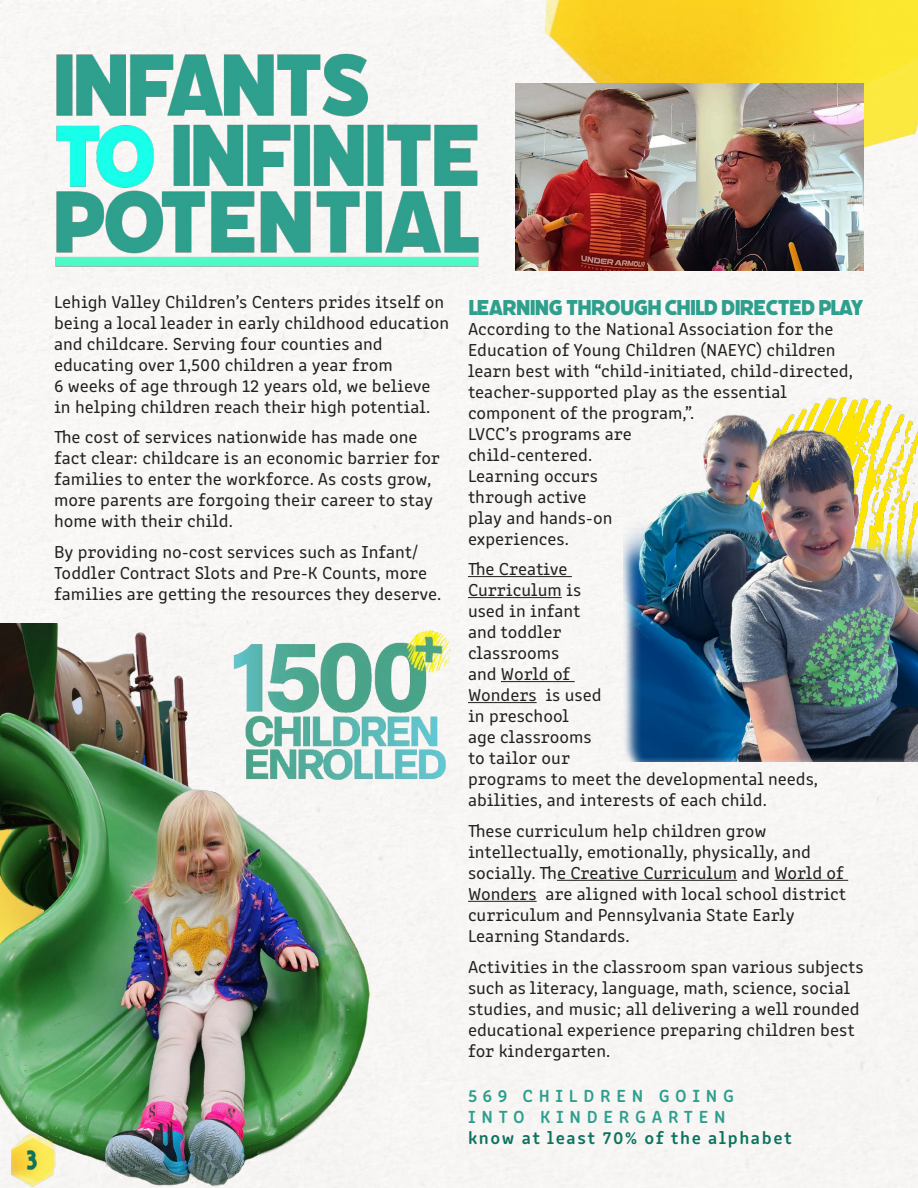
<style>
.page{position:relative;width:918px;height:1188px;background:#f8f6f5}
.page>*{position:absolute;margin:0;border:0;box-sizing:border-box;transform-origin:0 0}
.t1{font:25.5px "Tomarik Brush";color:#0d735e}
.t2{font:24px "Filicudi Solid";letter-spacing:-.06em;color:#2e9f8d}
.t3{font:18px/21px "Clone Rounded";color:#241f21}
.t4{font:600 18px/21px "Clone Rounded";letter-spacing:.32em;color:#2e9f8d}
.t5{font:600 18px "Clone Rounded";letter-spacing:.09em;color:#0d735e}
</style>
<div class="page">
<img style="left:455px;top:0;width:463px;height:348px">
<img style="left:899px;top:882px;width:19px;height:67px">
<img style="left:750px;top:398px;width:168px;height:12px">
<img style="left:25px;top:16px;width:483px;height:269px">
<img style="left:0;top:623px;width:371px;height:565px">
<img style="left:223px;top:618px;width:236px;height:166px">
<hr style="left:468px;top:576px;width:104px;height:1px;background:#241f21">
<hr style="left:468px;top:597px;width:94px;height:1px;background:#241f21">
<hr style="left:501px;top:681px;width:74px;height:1px;background:#241f21">
<hr style="left:468px;top:702px;width:69px;height:1px;background:#241f21">
<hr style="left:557px;top:880px;width:180px;height:1px;background:#241f21">
<hr style="left:774px;top:880px;width:74px;height:1px;background:#241f21">
<hr style="left:468px;top:901px;width:69px;height:1px;background:#241f21">
<img style="left:623px;top:410px;width:295px;height:352px">
<img style="left:4px;top:1134px;width:52px;height:54px">
<img style="left:515px;top:83px;width:349px;height:188px">
<p class="t3" style="left:54px;top:290px;width:397px">Lehigh Valley Children’s Centers prides itself on being a local leader in early childhood education and childcare. Serving four counties and educating over 1,500 children a year from<br>6 weeks of age through 12 years old, we believe in helping children reach their high potential.</p>
<p class="t3" style="left:54px;top:425px;width:388px">The cost of services nationwide has made one fact clear: childcare is an economic barrier for families to enter the workforce. As costs grow, more parents are forgoing their career to stay home with their child.</p>
<p class="t3" style="left:54px;top:540px;width:389px">By providing no-cost services such as Infant/<br>Toddler Contract Slots and Pre-K Counts, more families are getting the resources they deserve.</p>
<h1 class="t1" style="left:26px;top:1137px;width:13px">3</h1>
<h2 class="t2" style="left:468px;top:294px;width:397px">LEARNING THROUGH CHILD DIRECTED PLAY</h2>
<p class="t3" style="left:468px;top:317px;width:387px">According to the National Association for the<br>Education of Young Children (NAEYC) children learn best with “child-initiated, child-directed, teacher-supported play as the essential component of the program,”.<br>LVCC’s programs are<br>child-centered.<br>Learning occurs<br>through active<br>play and hands-on<br>experiences.</p>
<p class="t3" style="left:468px;top:557px;width:352px">The Creative<br>Curriculum is<br>used in infant<br>and toddler<br>classrooms<br>and World of<br>Wonders is used<br>in preschool<br>age classrooms<br>to tailor our<br>programs to meet the developmental needs, abilities, and interests of each child.</p>
<p class="t3" style="left:468px;top:819px;width:380px">These curriculum help children grow intellectually, emotionally, physically, and socially. The Creative Curriculum and World of Wonders are aligned with local school district curriculum and Pennsylvania State Early Learning Standards.</p>
<p class="t3" style="left:468px;top:955px;width:397px">Activities in the classroom span various subjects such as literacy, language, math, science, social studies, and music; all delivering a well rounded educational experience preparing children best for kindergarten.</p>
<p class="t4" style="left:468px;top:1084px;width:268px">569 CHILDREN GOING<br>INTO KINDERGARTEN</p>
<p class="t5" style="left:468px;top:1124px;width:325px">know at least 70% of the alphabet</p>
</div>
